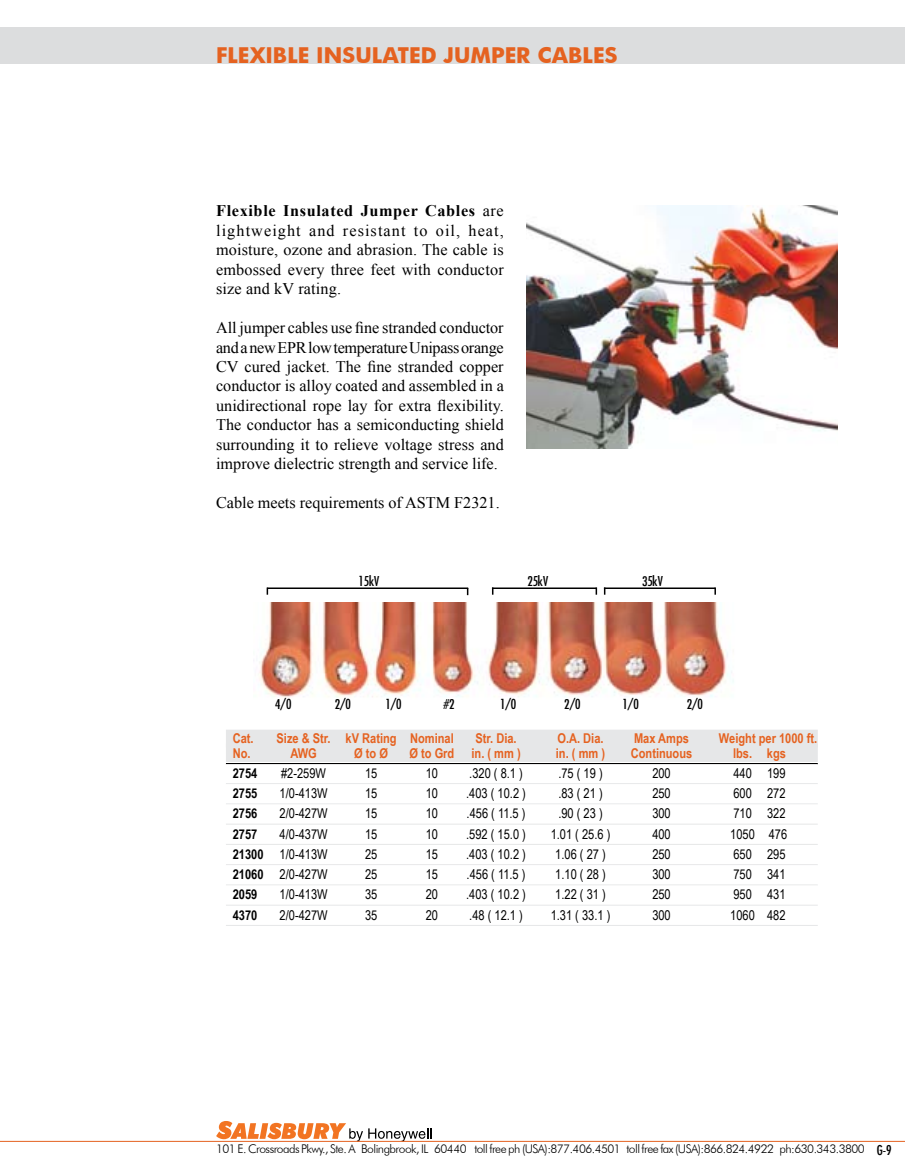
<style>
.page{position:relative;width:905px;height:1175px;background:#fff}
.page>*{position:absolute;margin:0;border:0;box-sizing:border-box;transform-origin:0 0}
.t1{font:700 21px "Futura";color:#e56220}
.t2{font:16.2px/19.5px "Times New Roman";color:#000;text-align:justify}
.t3{font:13.5px "Arial Narrow";color:#000}
.t4{font:700 13.5px "Arial Narrow";color:#e56220}
.t5{font:700 13.5px "Arial Narrow";color:#000}
.t6{font:condensed 13.2px "Futura";color:#000}
.t7{font:300 12px "Futura BT";letter-spacing:-.045em;color:#000}
.s1{font-weight:700}
.s2{font-family:"Futura";font-weight:400;font-stretch:condensed;font-size:13.2px}
</style>
<div class="page">
<svg style="left:216px;top:1121px;width:215px;height:20px"></svg>
<hr style="left:0;top:1141px;width:904px;height:1px;background:#e56220">
<div style="left:0;top:27px;width:904px;height:36px;background:#dcddde"></div>
<div style="left:226px;top:729px;width:591px;height:18px;background:#e6e7e8"></div>
<div style="left:226px;top:744px;width:591px;height:18px;background:#e6e7e8"></div>
<hr style="left:226px;top:763px;width:591px;height:1px;background:#000">
<hr style="left:226px;top:783px;width:591px;height:1px;background:#e6e7e8">
<hr style="left:226px;top:803px;width:591px;height:1px;background:#e6e7e8">
<hr style="left:226px;top:823px;width:591px;height:1px;background:#e6e7e8">
<hr style="left:226px;top:844px;width:591px;height:1px;background:#e6e7e8">
<hr style="left:226px;top:864px;width:591px;height:1px;background:#e6e7e8">
<hr style="left:226px;top:884px;width:591px;height:1px;background:#e6e7e8">
<hr style="left:226px;top:904px;width:591px;height:1px;background:#e6e7e8">
<hr style="left:226px;top:925px;width:591px;height:1px;background:#e6e7e8">
<img style="left:259px;top:602px;width:475px;height:96px">
<hr style="left:267px;top:587px;width:201px;height:2px;background:#000">
<hr style="left:492px;top:587px;width:104px;height:2px;background:#000">
<hr style="left:604px;top:587px;width:111px;height:2px;background:#000">
<svg style="left:266px;top:587px;width:2px;height:7px"></svg>
<svg style="left:595px;top:587px;width:2px;height:7px"></svg>
<svg style="left:714px;top:587px;width:2px;height:7px"></svg>
<img style="left:527px;top:205px;width:310px;height:244px">
<p class="t1" style="left:216px;top:41px;width:403px">FLEXIBLE INSULATED JUMPER CABLES</p>
<p class="t2" style="left:216px;top:201px;width:289px"><span class="s1">Flexible Insulated Jumper Cables</span> are lightweight and resistant to oil, heat, moisture, ozone and abrasion. The cable is embossed every three feet with conductor size and kV rating.</p>
<p class="t2" style="left:216px;top:318px;width:289px">All jumper cables use fine stranded conductor and a new EPR low temperature Unipass orange CV cured jacket. The fine stranded copper conductor is alloy coated and assembled in a unidirectional rope lay for extra flexibility.<br>The conductor has a semiconducting shield surrounding it to relieve voltage stress and improve dielectric strength and service life.</p>
<p class="t2" style="left:216px;top:492px;width:285px">Cable meets requirements of ASTM F2321.</p>
<p class="t6" style="left:358px;top:572px;width:22px">15kV</p>
<p class="t6" style="left:527px;top:572px;width:22px">25kV</p>
<p class="t6" style="left:642px;top:572px;width:22px">35kV</p>
<p class="t6" style="left:275px;top:695px;width:18px">4/0</p>
<p class="t6" style="left:334px;top:695px;width:18px">2/0</p>
<p class="t6" style="left:385px;top:695px;width:18px">1/0</p>
<p class="t6" style="left:444px;top:695px;width:12px">#2</p>
<p class="t6" style="left:500px;top:695px;width:18px">1/0</p>
<p class="t6" style="left:564px;top:695px;width:18px">2/0</p>
<p class="t6" style="left:622px;top:695px;width:18px">1/0</p>
<p class="t6" style="left:686px;top:695px;width:18px">2/0</p>
<p class="t4" style="left:233px;top:728px;width:22px">Cat.</p>
<p class="t4" style="left:276px;top:728px;width:179px">Size &amp; Str. kV Rating Nominal</p>
<p class="t4" style="left:475px;top:728px;width:43px">Str. Dia.</p>
<p class="t4" style="left:557px;top:728px;width:48px">O.A. Dia.</p>
<p class="t4" style="left:634px;top:728px;width:56px">Max Amps</p>
<p class="t4" style="left:719px;top:728px;width:100px">Weight per 1000 ft.</p>
<p class="t4" style="left:233px;top:742px;width:19px">No.</p>
<p class="t4" style="left:290px;top:742px;width:28px">AWG</p>
<p class="t4" style="left:354px;top:742px;width:35px">Ø to Ø</p>
<p class="t4" style="left:409px;top:742px;width:46px">Ø to Grd</p>
<p class="t4" style="left:471px;top:742px;width:51px">in. ( mm )</p>
<p class="t4" style="left:556px;top:742px;width:51px">in. ( mm )</p>
<p class="t4" style="left:630px;top:742px;width:63px">Continuous</p>
<p class="t4" style="left:733px;top:742px;width:54px">lbs. kgs</p>
<p class="t5" style="left:233px;top:763px;width:26px">2754</p>
<p class="t3" style="left:281px;top:763px;width:46px">#2-259W</p>
<p class="t3" style="left:365px;top:763px;width:14px">15</p>
<p class="t3" style="left:426px;top:763px;width:14px">10</p>
<p class="t3" style="left:469px;top:763px;width:55px">.320 ( 8.1 )</p>
<p class="t3" style="left:558px;top:763px;width:46px">.75 ( 19 )</p>
<p class="t3" style="left:652px;top:763px;width:20px">200</p>
<p class="t3" style="left:733px;top:763px;width:54px">440 199</p>
<p class="t5" style="left:233px;top:783px;width:26px">2755</p>
<p class="t3" style="left:279px;top:783px;width:49px">1/0-413W</p>
<p class="t3" style="left:365px;top:783px;width:14px">15</p>
<p class="t3" style="left:426px;top:783px;width:14px">10</p>
<p class="t3" style="left:466px;top:783px;width:61px">.403 ( 10.2 )</p>
<p class="t3" style="left:558px;top:783px;width:46px">.83 ( 21 )</p>
<p class="t3" style="left:652px;top:783px;width:20px">250</p>
<p class="t3" style="left:733px;top:783px;width:54px">600 272</p>
<p class="t5" style="left:233px;top:803px;width:26px">2756</p>
<p class="t3" style="left:279px;top:803px;width:49px">2/0-427W</p>
<p class="t3" style="left:365px;top:803px;width:14px">15</p>
<p class="t3" style="left:426px;top:803px;width:14px">10</p>
<p class="t3" style="left:466px;top:803px;width:60px">.456 ( 11.5 )</p>
<p class="t3" style="left:558px;top:803px;width:46px">.90 ( 23 )</p>
<p class="t3" style="left:652px;top:803px;width:20px">300</p>
<p class="t3" style="left:733px;top:803px;width:54px">710 322</p>
<p class="t5" style="left:233px;top:823px;width:26px">2757</p>
<p class="t3" style="left:279px;top:824px;width:49px">4/0-437W</p>
<p class="t3" style="left:365px;top:824px;width:14px">15</p>
<p class="t3" style="left:426px;top:824px;width:14px">10</p>
<p class="t3" style="left:466px;top:824px;width:61px">.592 ( 15.0 )</p>
<p class="t3" style="left:550px;top:824px;width:61px">1.01 ( 25.6 )</p>
<p class="t3" style="left:652px;top:824px;width:20px">400</p>
<p class="t3" style="left:730px;top:824px;width:58px">1050 476</p>
<p class="t3" style="left:233px;top:844px;width:96px"><span class="s1">21300</span> 1/0-413W</p>
<p class="t3" style="left:365px;top:844px;width:14px">25</p>
<p class="t3" style="left:426px;top:844px;width:14px">15</p>
<p class="t3" style="left:466px;top:844px;width:61px">.403 ( 10.2 )</p>
<p class="t3" style="left:555px;top:844px;width:52px">1.06 ( 27 )</p>
<p class="t3" style="left:652px;top:844px;width:20px">250</p>
<p class="t3" style="left:733px;top:844px;width:54px">650 295</p>
<p class="t3" style="left:233px;top:864px;width:96px"><span class="s1">21060</span> 2/0-427W</p>
<p class="t3" style="left:365px;top:864px;width:14px">25</p>
<p class="t3" style="left:426px;top:864px;width:14px">15</p>
<p class="t3" style="left:466px;top:864px;width:60px">.456 ( 11.5 )</p>
<p class="t3" style="left:555px;top:864px;width:52px">1.10 ( 28 )</p>
<p class="t3" style="left:652px;top:864px;width:20px">300</p>
<p class="t3" style="left:733px;top:864px;width:54px">750 341</p>
<p class="t5" style="left:233px;top:884px;width:26px">2059</p>
<p class="t3" style="left:279px;top:884px;width:49px">1/0-413W</p>
<p class="t3" style="left:365px;top:884px;width:14px">35</p>
<p class="t3" style="left:426px;top:884px;width:14px">20</p>
<p class="t3" style="left:466px;top:884px;width:61px">.403 ( 10.2 )</p>
<p class="t3" style="left:555px;top:884px;width:52px">1.22 ( 31 )</p>
<p class="t3" style="left:652px;top:884px;width:20px">250</p>
<p class="t3" style="left:733px;top:884px;width:54px">950 431</p>
<p class="t5" style="left:233px;top:904px;width:26px">4370</p>
<p class="t3" style="left:279px;top:905px;width:49px">2/0-427W</p>
<p class="t3" style="left:365px;top:905px;width:14px">35</p>
<p class="t3" style="left:426px;top:905px;width:14px">20</p>
<p class="t3" style="left:469px;top:905px;width:55px">.48 ( 12.1 )</p>
<p class="t3" style="left:550px;top:905px;width:61px">1.31 ( 33.1 )</p>
<p class="t3" style="left:652px;top:905px;width:20px">300</p>
<p class="t3" style="left:730px;top:905px;width:57px">1060 482</p>
<p class="t7" style="left:216px;top:1141px;width:677px">101 E. Crossroads Pkwy., Ste. A Bolingbrook, IL 60440 toll free ph (USA):877.406.4501 toll free fax (USA):866.824.4922 ph:630.343.3800 <span class="s2">G-9</span></p>
</div>
